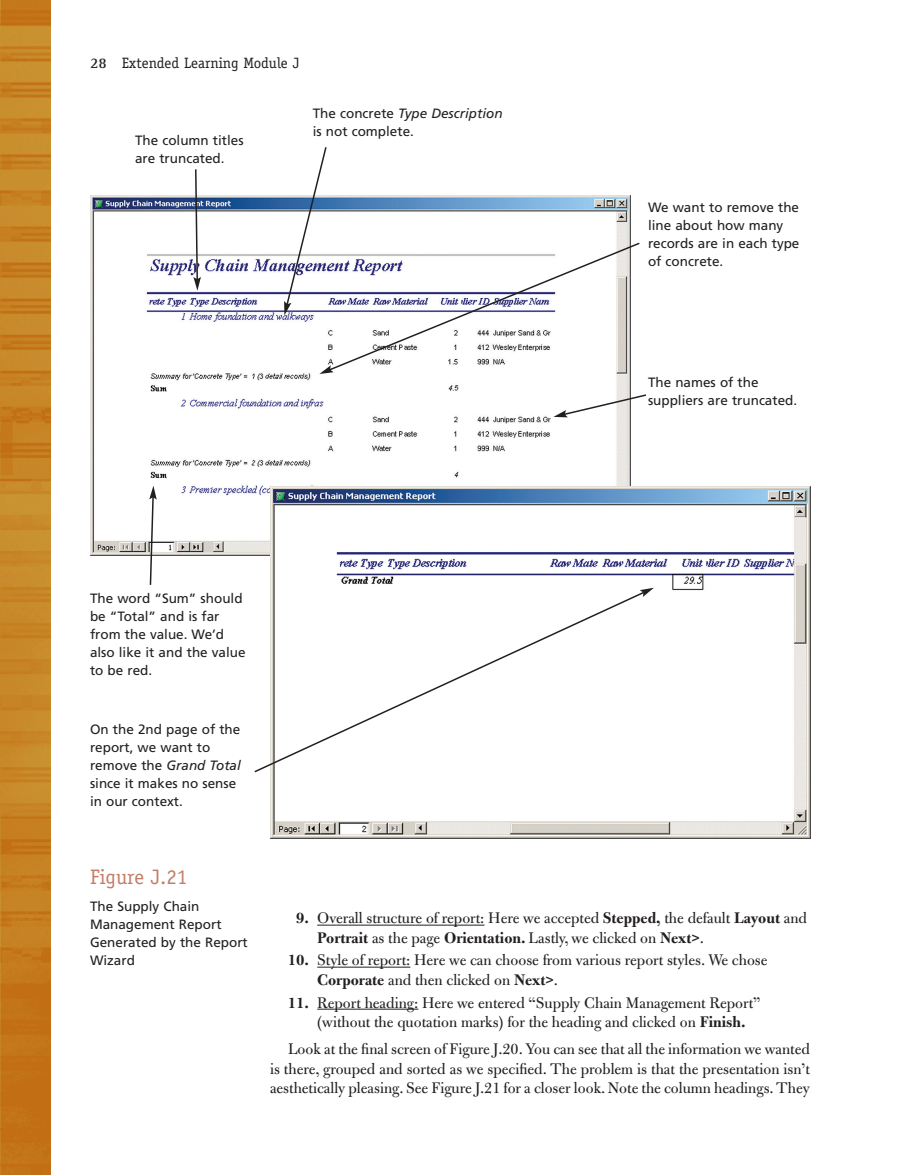
<style>
.page{position:relative;width:918px;height:1175px;background:#fff}
.page>*{position:absolute;margin:0;border:0;box-sizing:border-box;transform-origin:0 0}
.t1{font:21px "Officina Serif";color:#c27e68}
.t2{font:16.5px/19.5px "Bulmer";color:#231f20}
.t3{font:15px "Officina Serif";color:#231f20}
.t4{font:13.5px/18px "Frutiger";color:#231f20}
.s1{font-family:"Rotis Semi Serif";font-weight:700}
.s2{font-style:italic}
.s3{font-weight:700}
</style>
<div class="page">
<img style="left:0;top:0;width:51px;height:1174px">
<svg style="left:317px;top:924px;width:31px;height:1px"></svg>
<hr style="left:348px;top:924px;width:68px;height:1px;background:#231f20">
<hr style="left:416px;top:924px;width:31px;height:1px;background:#231f20">
<hr style="left:447px;top:924px;width:38px;height:1px;background:#231f20">
<svg style="left:317px;top:966px;width:21px;height:1px"></svg>
<hr style="left:338px;top:966px;width:35px;height:1px;background:#231f20">
<hr style="left:373px;top:966px;width:37px;height:1px;background:#231f20">
<hr style="left:317px;top:1008px;width:101px;height:1px;background:#231f20">
<img style="left:90px;top:196px;width:540px;height:359px">
<img style="left:270px;top:486px;width:540px;height:352px">
<svg style="left:193px;top:169px;width:8px;height:122px"></svg>
<svg style="left:284px;top:147px;width:356px;height:227px"></svg>
<svg style="left:553px;top:393px;width:94px;height:24px"></svg>
<svg style="left:149px;top:485px;width:8px;height:100px"></svg>
<svg style="left:254px;top:590px;width:392px;height:183px"></svg>
<svg style="left:640px;top:588px;width:14px;height:9px"></svg>
<p class="t3" style="left:90px;top:57px;width:211px"><span class="s1">28</span> Extended Learning Module J</p>
<p class="t4" style="left:135px;top:132px;width:110px">The column titles are truncated.</p>
<p class="t4" style="left:313px;top:105px;width:191px">The concrete <span class="s2">Type Description </span>is not complete.</p>
<p class="t4" style="left:90px;top:590px;width:157px">The word “Sum” should be “Total” and is far from the value. We’d also like it and the value to be red.</p>
<p class="t4" style="left:90px;top:721px;width:152px">On the 2nd page of the report, we want to remove the <span class="s2">Grand Total </span>since it makes no sense in our context.</p>
<p class="t4" style="left:648px;top:200px;width:153px">We want to remove the line about how many records are in each type of concrete.</p>
<p class="t4" style="left:648px;top:374px;width:151px">The names of the suppliers are truncated.</p>
<p class="t1" style="left:90px;top:868px;width:99px">Figure J.21</p>
<p class="t4" style="left:90px;top:898px;width:159px">The Supply Chain<br>Management Report<br>Generated by the Report<br>Wizard</p>
<p class="t2" style="left:317px;top:910px;width:491px;text-indent:-21px"><span class="s3">9.</span> Overall structure of report: Here we accepted <span class="s3">Stepped,</span> the default <span class="s3">Layout</span> and<br><span class="s3">Portrait</span> as the page <span class="s3">Orientation.</span> Lastly, we clicked on <span class="s3">Next&gt;</span>.</p>
<p class="t2" style="left:317px;top:952px;width:452px;text-indent:-30px"><span class="s3">10.</span> Style of report: Here we can choose from various report styles. We chose<br><span class="s3">Corporate</span> and then clicked on <span class="s3">Next&gt;</span>.</p>
<p class="t2" style="left:317px;top:994px;width:445px;text-indent:-30px"><span class="s3">11.</span> Report heading: Here we entered “Supply Chain Management Report” (without the quotation marks) for the heading and clicked on <span class="s3">Finish.</span></p>
<p class="t2" style="left:270px;top:1040px;width:542px;text-align:justify;text-indent:18px">Look at the final screen of Figure J.20. You can see that all the information we wanted is there, grouped and sorted as we specified. The problem is that the presentation isn’t aesthetically pleasing. See Figure J.21 for a closer look. Note the column headings. They</p>
</div>
